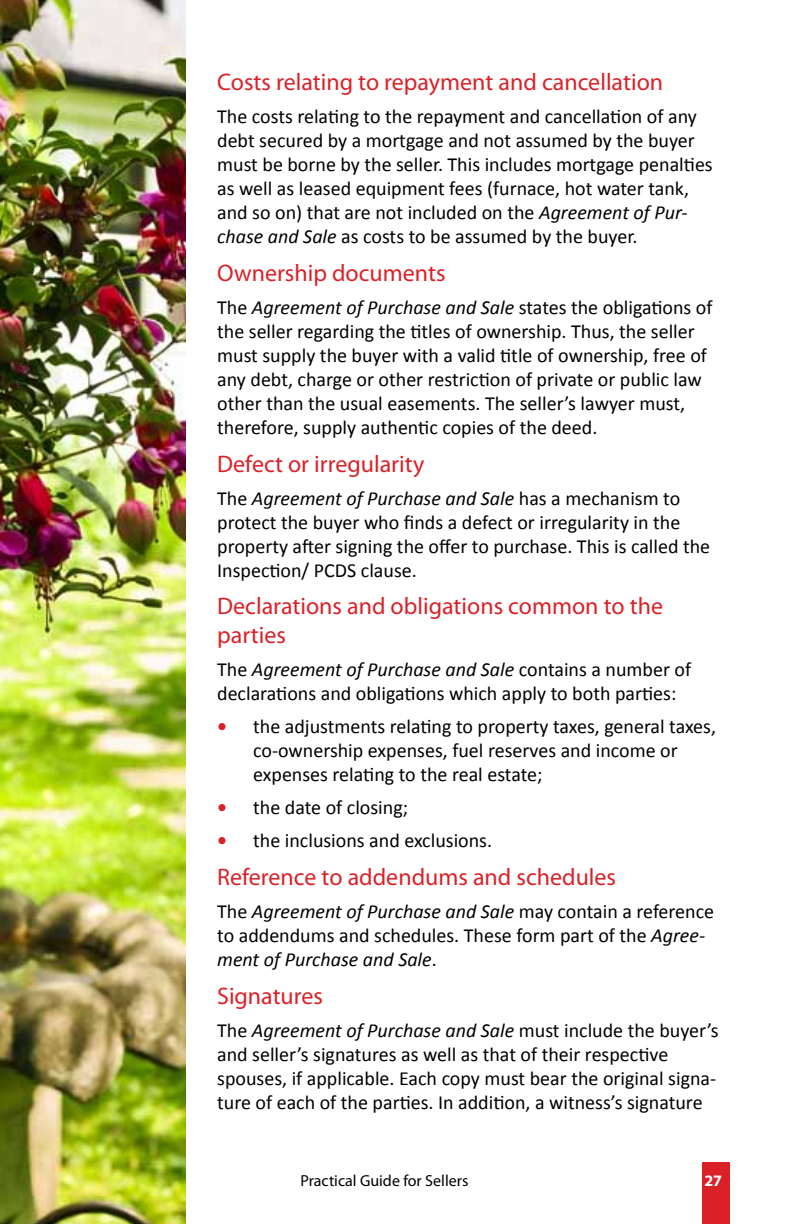
<style>
.page{position:relative;width:792px;height:1224px;background:#fff}
.page>*{position:absolute;margin:0;border:0;box-sizing:border-box;transform-origin:0 0}
.t1{font:24px/28.8px "Myriad Pro";color:#da2128}
.t2{font:20px/24px "Calibri";color:#000}
.t3{font:16px "Myriad Pro";color:#000}
.t4{font:700 16px "Myriad Pro";color:#fff}
.s1{font-style:italic}
.s2{font-weight:700;color:#da2128}
</style>
<div class="page">
<div style="left:703px;top:1162px;width:27px;height:62px;background:#da2128"></div>
<img style="left:0;top:0;width:185px;height:1224px">
<p class="t1" style="left:217px;top:67px;width:447px">Costs relating to repayment and cancellation</p>
<p class="t2" style="left:217px;top:104px;width:497px">The costs relating to the repayment and cancellation of any debt secured by a mortgage and not assumed by the buyer must be borne by the seller. This includes mortgage penalties as well as leased equipment fees (furnace, hot water tank, and so on) that are not included on the <span class="s1">Agreement of Pur&shy;chase and Sale</span> as costs to be assumed by the buyer.</p>
<p class="t1" style="left:217px;top:258px;width:230px">Ownership documents</p>
<p class="t2" style="left:217px;top:295px;width:497px">The <span class="s1">Agreement of Purchase and Sale</span> states the obligations of the seller regarding the titles of ownership. Thus, the seller must supply the buyer with a valid title of ownership, free of any debt, charge or other restriction of private or public law other than the usual easements. The seller’s lawyer must, therefore, supply authentic copies of the deed.</p>
<p class="t1" style="left:217px;top:449px;width:209px">Defect or irregularity</p>
<p class="t2" style="left:217px;top:486px;width:495px">The <span class="s1">Agreement of Purchase and Sale</span> has a mechanism to protect the buyer who finds a defect or irregularity in the property after signing the offer to purchase. This is called the Inspection/ PCDS clause.</p>
<p class="t1" style="left:217px;top:592px;width:447px">Declarations and obligations common to the parties</p>
<p class="t2" style="left:217px;top:658px;width:475px">The <span class="s1">Agreement of Purchase and Sale</span> contains a number of declarations and obligations which apply to both parties:</p>
<p class="t2" style="left:253px;top:715px;width:464px;text-indent:-36px"><span class="s2">•</span> the adjustments relating to property taxes, general taxes, co-ownership expenses, fuel reserves and income or expenses relating to the real estate;</p>
<p class="t2" style="left:217px;top:796px;width:192px"><span class="s2">•</span> the date of closing;</p>
<p class="t2" style="left:217px;top:829px;width:276px"><span class="s2">•</span> the inclusions and exclusions.</p>
<p class="t1" style="left:217px;top:862px;width:400px">Reference to addendums and schedules</p>
<p class="t2" style="left:217px;top:899px;width:498px">The <span class="s1">Agreement of Purchase and Sale</span> may contain a reference to addendums and schedules. These form part of the <span class="s1">Agree&shy;ment of Purchase and Sale</span>.</p>
<p class="t1" style="left:217px;top:981px;width:107px">Signatures</p>
<p class="t2" style="left:217px;top:1018px;width:503px">The <span class="s1">Agreement of Purchase and Sale</span> must include the buyer’s and seller’s signatures as well as that of their respective spouses, if applicable. Each copy must bear the original signa&shy;ture of each of the parties. In addition, a witness’s signature</p>
<p class="t3" style="left:301px;top:1171px;width:169px">Practical Guide for Sellers</p>
<p class="t4" style="left:704px;top:1170px;width:19px">27</p>
</div>
